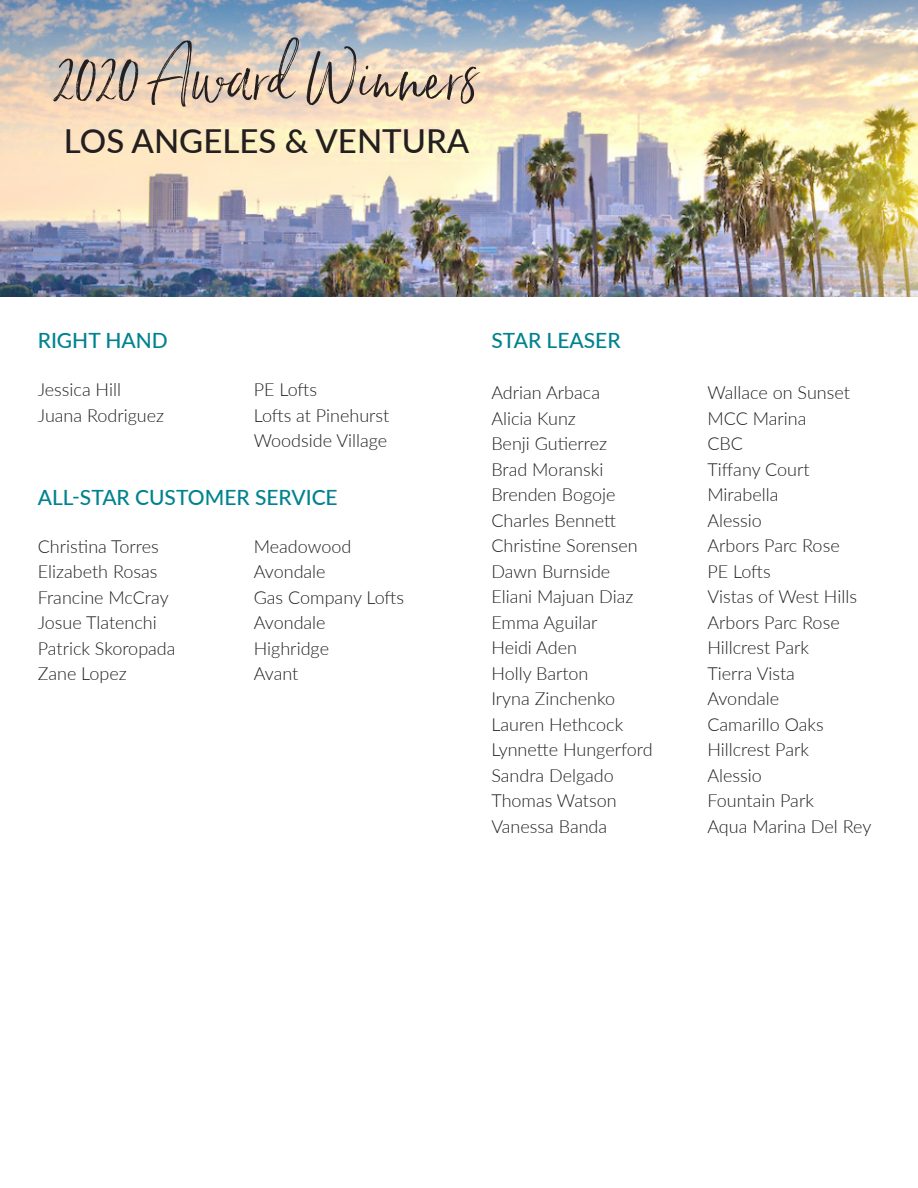
<style>
.page{position:relative;width:918px;height:1188px;background:#fff}
.page>*{position:absolute;margin:0;border:0;box-sizing:border-box;transform-origin:0 0}
.t1{font:64.5px "Saturday Script";color:#231f20}
.t2{font:500 33px "Lato";color:#231f20}
.t3{font:500 21px "Lato";color:#00838f}
.t4{font:300 18px "Lato";color:#231f20}
</style>
<div class="page">
<img style="left:0;top:0;width:918px;height:297px">
<p class="t1" style="left:53px;top:37px;width:427px">2020 Award Winners</p>
<p class="t2" style="left:64px;top:117px;width:407px">LOS ANGELES &amp; VENTURA</p>
<p class="t3" style="left:38px;top:325px;width:132px">RIGHT HAND</p>
<p class="t4" style="left:38px;top:377px;width:85px">Jessica Hill</p>
<p class="t4" style="left:254px;top:377px;width:65px">PE Lofts</p>
<p class="t4" style="left:38px;top:403px;width:128px">Juana Rodriguez</p>
<p class="t4" style="left:254px;top:403px;width:137px">Lofts at Pinehurst</p>
<p class="t4" style="left:254px;top:428px;width:135px">Woodside Village</p>
<p class="t3" style="left:38px;top:482px;width:301px">ALL-STAR CUSTOMER SERVICE</p>
<p class="t4" style="left:38px;top:534px;width:123px">Christina Torres</p>
<p class="t4" style="left:254px;top:534px;width:99px">Meadowood</p>
<p class="t4" style="left:38px;top:559px;width:121px">Elizabeth Rosas</p>
<p class="t4" style="left:254px;top:559px;width:73px">Avondale</p>
<p class="t4" style="left:38px;top:585px;width:132px">Francine McCray</p>
<p class="t4" style="left:254px;top:585px;width:152px">Gas Company Lofts</p>
<p class="t4" style="left:38px;top:610px;width:121px">Josue Tlatenchi</p>
<p class="t4" style="left:254px;top:610px;width:73px">Avondale</p>
<p class="t4" style="left:38px;top:636px;width:139px">Patrick Skoropada</p>
<p class="t4" style="left:254px;top:636px;width:77px">Highridge</p>
<p class="t4" style="left:38px;top:661px;width:91px">Zane Lopez</p>
<p class="t4" style="left:254px;top:661px;width:46px">Avant</p>
<p class="t3" style="left:491px;top:325px;width:131px">STAR LEASER</p>
<p class="t4" style="left:491px;top:380px;width:110px">Adrian Arbaca</p>
<p class="t4" style="left:707px;top:380px;width:144px">Wallace on Sunset</p>
<p class="t4" style="left:491px;top:406px;width:86px">Alicia Kunz</p>
<p class="t4" style="left:707px;top:406px;width:101px">MCC Marina</p>
<p class="t4" style="left:491px;top:431px;width:117px">Benji Gutierrez</p>
<p class="t4" style="left:707px;top:431px;width:37px">CBC</p>
<p class="t4" style="left:491px;top:457px;width:113px">Brad Moranski</p>
<p class="t4" style="left:707px;top:457px;width:104px">Tiffany Court</p>
<p class="t4" style="left:491px;top:482px;width:126px">Brenden Bogoje</p>
<p class="t4" style="left:707px;top:482px;width:73px">Mirabella</p>
<p class="t4" style="left:491px;top:508px;width:126px">Charles Bennett</p>
<p class="t4" style="left:707px;top:508px;width:56px">Alessio</p>
<p class="t4" style="left:491px;top:533px;width:148px">Christine Sorensen</p>
<p class="t4" style="left:707px;top:533px;width:134px">Arbors Parc Rose</p>
<p class="t4" style="left:491px;top:559px;width:120px">Dawn Burnside</p>
<p class="t4" style="left:707px;top:559px;width:65px">PE Lofts</p>
<p class="t4" style="left:491px;top:584px;width:144px">Eliani Majuan Diaz</p>
<p class="t4" style="left:707px;top:584px;width:151px">Vistas of West Hills</p>
<p class="t4" style="left:491px;top:610px;width:108px">Emma Aguilar</p>
<p class="t4" style="left:707px;top:610px;width:134px">Arbors Parc Rose</p>
<p class="t4" style="left:491px;top:635px;width:87px">Heidi Aden</p>
<p class="t4" style="left:707px;top:635px;width:103px">Hillcrest Park</p>
<p class="t4" style="left:491px;top:661px;width:99px">Holly Barton</p>
<p class="t4" style="left:707px;top:661px;width:89px">Tierra Vista</p>
<p class="t4" style="left:491px;top:686px;width:125px">Iryna Zinchenko</p>
<p class="t4" style="left:707px;top:686px;width:73px">Avondale</p>
<p class="t4" style="left:491px;top:712px;width:133px">Lauren Hethcock</p>
<p class="t4" style="left:707px;top:712px;width:118px">Camarillo Oaks</p>
<p class="t4" style="left:491px;top:737px;width:163px">Lynnette Hungerford</p>
<p class="t4" style="left:707px;top:737px;width:103px">Hillcrest Park</p>
<p class="t4" style="left:491px;top:763px;width:124px">Sandra Delgado</p>
<p class="t4" style="left:707px;top:763px;width:56px">Alessio</p>
<p class="t4" style="left:491px;top:788px;width:127px">Thomas Watson</p>
<p class="t4" style="left:707px;top:788px;width:108px">Fountain Park</p>
<p class="t4" style="left:491px;top:814px;width:117px">Vanessa Banda</p>
<p class="t4" style="left:707px;top:814px;width:165px">Aqua Marina Del Rey</p>
</div>
